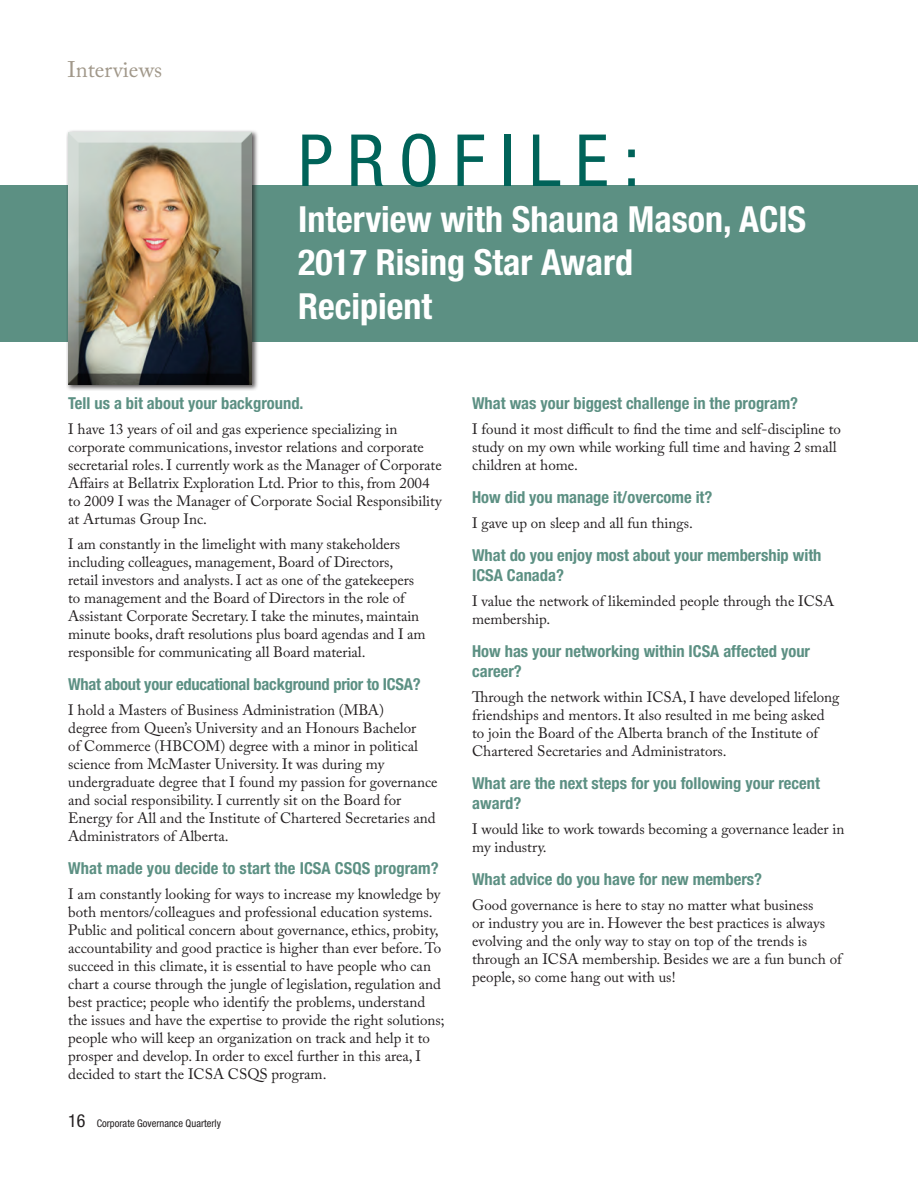
<style>
.page{position:relative;width:918px;height:1188px;background:#fff}
.page>*{position:absolute;margin:0;border:0;box-sizing:border-box;transform-origin:0 0}
.Heading_big{font:condensed 72px "Helvetica Neue LT Std";letter-spacing:.2em;color:#006359}
.Heading_big-2{font:700 condensed 36px/43.2px "Helvetica Neue LT Std";color:#fff}
.Text{font:22.5px "Adobe Caslon Pro";color:#a1988a}
.Subhead_2{font:700 condensed 16.5px/19.8px "Helvetica Neue LT Std";color:#5c9083}
.Text_10_pt{font:15px/18px "Adobe Caslon Pro";color:#231f20}
.t1{font:condensed 10.5px "Helvetica Neue LT Std";color:#231f20}
.s1{font-size:18px}
</style>
<div class="page">
<div style="left:0;top:185px;width:918px;height:156px;background:#5c9083"></div>
<div style="left:66px;top:130px;width:192px;height:261px;background:#231f20;opacity:.75"></div>
<div style="left:68px;top:131px;width:184px;height:254px;background:#231f20;opacity:.75"></div>
<p class="Text" style="left:68px;top:56px;width:96px">Interviews</p>
<p class="Heading_big" style="left:298px;top:119px;width:344px">PROFILE:</p>
<p class="Heading_big-2" style="left:298px;top:197px;width:510px">Interview with Shauna Mason, ACIS<br>2017 Rising Star Award<br>Recipient</p>
<p class="Subhead_2" style="left:68px;top:393px;width:237px">Tell us a bit about your background.</p>
<p class="Text_10_pt" style="left:68px;top:420px;width:375px">I have 13 years of oil and gas experience specializing in corporate communications, investor relations and corporate secretarial roles. I currently work as the Manager of Corporate Affairs at Bellatrix Exploration Ltd. Prior to this, from 2004 to 2009 I was the Manager of Corporate Social Responsibility at Artumas Group Inc.</p>
<p class="Text_10_pt" style="left:68px;top:535px;width:359px">I am constantly in the limelight with many stakeholders including colleagues, management, Board of Directors, retail investors and analysts. I act as one of the gatekeepers to management and the Board of Directors in the role of Assistant Corporate Secretary. I take the minutes, maintain minute books, draft resolutions plus board agendas and I am responsible for communicating all Board material.</p>
<p class="Subhead_2" style="left:68px;top:674px;width:354px">What about your educational background prior to ICSA?</p>
<p class="Text_10_pt" style="left:68px;top:701px;width:371px">I hold a Masters of Business Administration (MBA)<br>degree from Queen’s University and an Honours Bachelor<br>of Commerce (HBCOM) degree with a minor in political science from McMaster University. It was during my undergraduate degree that I found my passion for governance and social responsibility. I currently sit on the Board for Energy for All and the Institute of Chartered Secretaries and Administrators of Alberta.</p>
<p class="Subhead_2" style="left:68px;top:858px;width:372px">What made you decide to start the ICSA CSQS program?</p>
<p class="Text_10_pt" style="left:68px;top:885px;width:378px">I am constantly looking for ways to increase my knowledge by both mentors/colleagues and professional education systems.<br>Public and political concern about governance, ethics, probity, accountability and good practice is higher than ever before. To succeed in this climate, it is essential to have people who can chart a course through the jungle of legislation, regulation and best practice; people who identify the problems, understand the issues and have the expertise to provide the right solutions; people who will keep an organization on track and help it to prosper and develop. In order to excel further in this area, I decided to start the ICSA CSQS program.</p>
<p class="t1" style="left:68px;top:1118px;width:154px"><span class="s1">16</span> Corporate Governance Quarterly</p>
<p class="Subhead_2" style="left:472px;top:393px;width:328px">What was your biggest challenge in the program?</p>
<p class="Text_10_pt" style="left:472px;top:420px;width:370px">I found it most difficult to find the time and self-discipline to study on my own while working full time and having 2 small children at home.</p>
<p class="Subhead_2" style="left:472px;top:487px;width:242px">How did you manage it/overcome it?</p>
<p class="Text_10_pt" style="left:472px;top:514px;width:222px">I gave up on sleep and all fun things.</p>
<p class="Subhead_2" style="left:472px;top:545px;width:351px">What do you enjoy most about your membership with<br>ICSA Canada?</p>
<p class="Text_10_pt" style="left:472px;top:592px;width:364px">I value the network of likeminded people through the ICSA membership.</p>
<p class="Subhead_2" style="left:472px;top:641px;width:339px">How has your networking within ICSA affected your career?</p>
<p class="Text_10_pt" style="left:472px;top:688px;width:369px">Through the network within ICSA, I have developed lifelong friendships and mentors. It also resulted in me being asked to join the Board of the Alberta branch of the Institute of Chartered Secretaries and Administrators.</p>
<p class="Subhead_2" style="left:472px;top:773px;width:349px">What are the next steps for you following your recent award?</p>
<p class="Text_10_pt" style="left:472px;top:819px;width:374px">I would like to work towards becoming a governance leader in my industry.</p>
<p class="Subhead_2" style="left:472px;top:869px;width:292px">What advice do you have for new members?</p>
<p class="Text_10_pt" style="left:472px;top:895px;width:371px">Good governance is here to stay no matter what business<br>or industry you are in. However the best practices is always evolving and the only way to stay on top of the trends is through an ICSA membership. Besides we are a fun bunch of people, so come hang out with us!</p>
</div>
